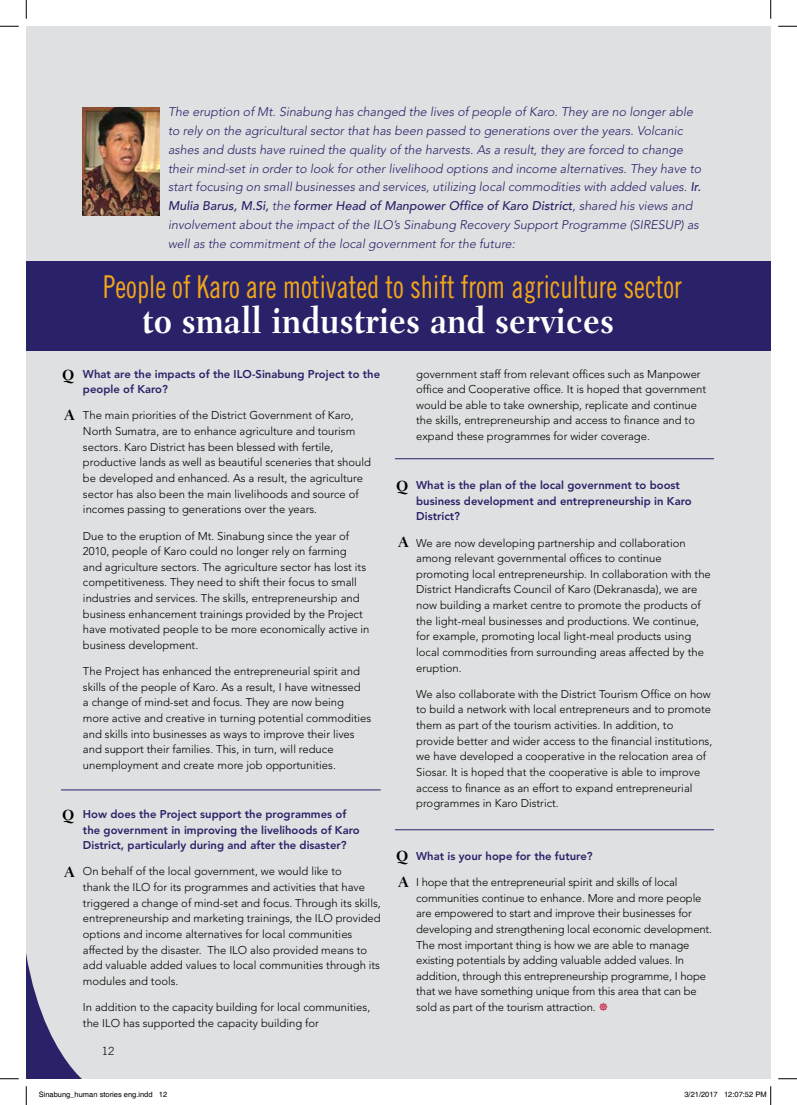
<style>
.page{position:relative;width:797px;height:1105px;background:#fff}
.page>*{position:absolute;margin:0;border:0;box-sizing:border-box;transform-origin:0 0}
.t1{font:700 37.5px "Fairfield LH";color:#fff;scale:.88 1}
.t2{font:31.5px "Trade Gothic Cond Eighteen";color:#f2a717;scale:.88 1}
.t3{font:700 15px "Fairfield LH";color:#000}
.t4{font:italic 300 12.5px/18.8px "Avenir";color:#292269}
.t5{font:300 11.25px/15.6px "Avenir";color:#000}
.t6{font:800 11.25px/15.6px "Avenir";color:#292269}
.t7{font:300 11.25px "Trade Gothic";color:#000}
.t8{font:7.5px "Helvetica";color:#000}
.s1{font-weight:500}
</style>
<div class="page">
<div style="left:26px;top:26px;width:744px;height:1053px;background:#dfe0e1"></div>
<div style="left:26px;top:262px;width:744px;height:89px;background:#292269"></div>
<img style="left:83px;top:108px;width:76px;height:107px">
<svg style="left:26px;top:953px;width:56px;height:126px"></svg>
<hr style="left:61px;top:790px;width:320px;height:1px;background:#292269">
<hr style="left:395px;top:829px;width:319px;height:1px;background:#292269">
<hr style="left:395px;top:458px;width:319px;height:1px;background:#292269">
<svg style="left:0;top:25px;width:19px;height:2px"></svg>
<svg style="left:778px;top:25px;width:19px;height:2px"></svg>
<svg style="left:0;top:1078px;width:19px;height:1px"></svg>
<svg style="left:778px;top:1078px;width:19px;height:1px"></svg>
<svg style="left:25px;top:0;width:2px;height:19px"></svg>
<svg style="left:25px;top:1086px;width:2px;height:19px"></svg>
<svg style="left:770px;top:0;width:1px;height:19px"></svg>
<svg style="left:770px;top:1086px;width:1px;height:19px"></svg>
<p class="t4" style="left:168px;top:103px;width:534px">The eruption of Mt. Sinabung has changed the lives of people of Karo. They are no longer able to rely on the agricultural sector that has been passed to generations over the years. Volcanic ashes and dusts have ruined the quality of the harvests. As a result, they are forced to change their mind-set in order to look for other livelihood options and income alternatives. They have to start focusing on small businesses and services, utilizing local commodities with added values. <span class="s1">Ir.<br>Mulia Barus, M.Si,</span> the <span class="s1">former Head of Manpower Office of Karo District</span>, shared his views and involvement about the impact of the ILO’s Sinabung Recovery Support Programme (SIRESUP) as well as the commitment of the local government for the future:</p>
<h2 class="t2" style="left:103px;top:268px;width:659px">People of Karo are motivated to shift from agriculture sector</h2>
<h1 class="t1" style="left:142px;top:298px;width:538px">to small industries and services</h1>
<h3 class="t3" style="left:62px;top:366px;width:14px">Q</h3>
<h3 class="t3" style="left:64px;top:407px;width:12px">A</h3>
<h3 class="t3" style="left:62px;top:807px;width:14px">Q</h3>
<h3 class="t3" style="left:64px;top:863px;width:12px">A</h3>
<p class="t6" style="left:83px;top:366px;width:299px">What are the impacts of the ILO-Sinabung Project to the people of Karo?</p>
<p class="t5" style="left:83px;top:408px;width:289px">The main priorities of the District Government of Karo, North Sumatra, are to enhance agriculture and tourism sectors. Karo District has been blessed with fertile, productive lands as well as beautiful sceneries that should be developed and enhanced. As a result, the agriculture sector has also been the main livelihoods and source of incomes passing to generations over the years.</p>
<p class="t5" style="left:83px;top:528px;width:288px">Due to the eruption of Mt. Sinabung since the year of 2010, people of Karo could no longer rely on farming<br>and agriculture sectors. The agriculture sector has lost its competitiveness. They need to shift their focus to small industries and services. The skills, entrepreneurship and business enhancement trainings provided by the Project have motivated people to be more economically active in business development.</p>
<p class="t5" style="left:83px;top:663px;width:290px">The Project has enhanced the entrepreneurial spirit and skills of the people of Karo. As a result, I have witnessed<br>a change of mind-set and focus. They are now being more active and creative in turning potential commodities and skills into businesses as ways to improve their lives and support their families. This, in turn, will reduce unemployment and create more job opportunities.</p>
<p class="t6" style="left:83px;top:806px;width:278px">How does the Project support the programmes of the government in improving the livelihoods of Karo<br>District, particularly during and after the disaster?</p>
<p class="t5" style="left:83px;top:864px;width:299px">On behalf of the local government, we would like to<br>thank the ILO for its programmes and activities that have triggered a change of mind-set and focus. Through its skills, entrepreneurship and marketing trainings, the ILO provided options and income alternatives for local communities affected by the disaster. The ILO also provided means to add valuable added values to local communities through its modules and tools.</p>
<p class="t5" style="left:83px;top:999px;width:289px">In addition to the capacity building for local communities, the ILO has supported the capacity building for</p>
<p class="t7" style="left:102px;top:1044px;width:14px">12</p>
<p class="t7" style="left:105px;top:1045px;width:14px">12</p>
<p class="t5" style="left:416px;top:366px;width:291px">government staff from relevant offices such as Manpower office and Cooperative office. It is hoped that government would be able to take ownership, replicate and continue the skills, entrepreneurship and access to finance and to expand these programmes for wider coverage.</p>
<p class="t6" style="left:416px;top:477px;width:277px">What is the plan of the local government to boost business development and entrepreneurship in Karo<br>District?</p>
<p class="t5" style="left:416px;top:535px;width:296px">We are now developing partnership and collaboration among relevant governmental offices to continue promoting local entrepreneurship. In collaboration with the District Handicrafts Council of Karo (Dekranasda), we are now building a market centre to promote the products of the light-meal businesses and productions. We continue, for example, promoting local light-meal products using local commodities from surrounding areas affected by the eruption.</p>
<p class="t5" style="left:416px;top:686px;width:297px">We also collaborate with the District Tourism Office on how to build a network with local entrepreneurs and to promote them as part of the tourism activities. In addition, to provide better and wider access to the financial institutions, we have developed a cooperative in the relocation area of Siosar. It is hoped that the cooperative is able to improve access to finance as an effort to expand entrepreneurial programmes in Karo District.</p>
<h3 class="t3" style="left:396px;top:477px;width:14px">Q</h3>
<h3 class="t3" style="left:398px;top:533px;width:12px">A</h3>
<h3 class="t3" style="left:396px;top:847px;width:14px">Q</h3>
<p class="t6" style="left:416px;top:848px;width:178px">What is your hope for the future?</p>
<p class="t5" style="left:416px;top:874px;width:297px">I hope that the entrepreneurial spirit and skills of local communities continue to enhance. More and more people are empowered to start and improve their businesses for developing and strengthening local economic development.<br>The most important thing is how we are able to manage existing potentials by adding valuable added values. In addition, through this entrepreneurship programme, I hope that we have something unique from this area that can be sold as part of the tourism attraction.</p>
<h3 class="t3" style="left:398px;top:873px;width:12px">A</h3>
<p class="t8" style="left:39px;top:1090px;width:130px">Sinabung_human stories eng.indd 12</p>
<p class="t8" style="left:684px;top:1090px;width:84px">3/21/2017 12:07:52 PM</p>
</div>
